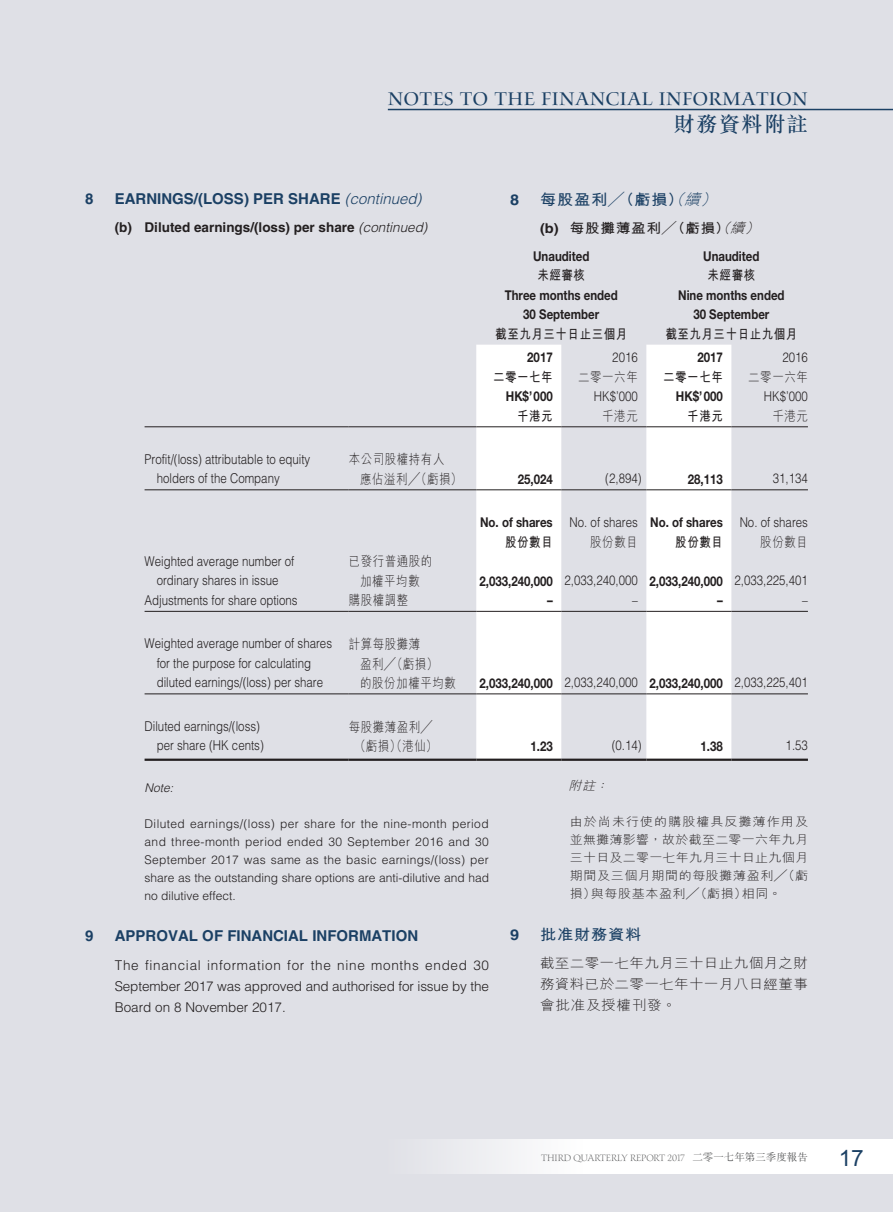
<style>
.page{position:relative;width:893px;height:1212px;background:#dfe0e6}
.page>*{position:absolute;margin:0;border:0;box-sizing:border-box;transform-origin:0 0}
.t1{font:700 22.5px "M Hei HK";color:#1b4064}
.t2{font:21px "Waters Titling Pro";letter-spacing:.025em;color:#1b4064}
.t3{font:500 21px "M Sung HK";letter-spacing:.075em;color:#1b4064}
.t4{font:700 15px "Helvetica LT Std";color:#1b4064}
.t5{font:700 15px "M Hei HK";letter-spacing:.05em;color:#1b4064;scale:1.08 1}
.t6{font:700 15px "Helvetica LT Std";color:#1b4064;scale:1.08 1}
.t7{font:300 13.5px/19.5px "Helvetica LT Std";color:#231f20;scale:.85 1}
.t8{font:700 13.5px/19.5px "Helvetica Neue LT Std";color:#231f20;text-align:center;scale:.85 1}
.t9{font:300 13.5px/21px "Helvetica LT Std";color:#231f20;text-align:justify}
.t10{font:300 13.5px/19.5px "M Hei HK";letter-spacing:.05em;color:#231f20;scale:.85 1}
.t11{font:700 13.5px "M Hei HK";letter-spacing:.05em;color:#231f20;scale:.85 1}
.t12{font:300 13.5px/21px "M Hei HK";letter-spacing:.05em;color:#231f20;text-align:justify;scale:1.08 1}
.t13{font:700 13.5px "Helvetica LT Std";color:#231f20}
.t14{font:700 13.5px "M Hei HK";letter-spacing:.05em;color:#231f20;scale:1.08 1}
.t15{font:300 12px/18px "Helvetica LT Std";color:#231f20;text-align:justify}
.t16{font:300 12px/18px "M Hei HK";letter-spacing:.05em;color:#231f20;text-align:justify;scale:1.08 1}
.t17{font:italic 300 12px "Helvetica LT Std";color:#231f20}
.t18{font:italic 300 12px "M Hei HK";color:#231f20;scale:1.08 1}
.t19{font:300 10.5px "Waters Titling Pro";letter-spacing:-.005em;color:#4b4c4d}
.s1{font-weight:300;font-style:italic}
.s2{font-family:"Helvetica LT Std"}
.s3{font-family:"Helvetica LT Std";font-weight:300}
.s4{font-family:"M Sung HK"}
</style>
<div class="page">
<div style="left:383px;top:1140px;width:510px;height:34px;background:linear-gradient(to right,#ebebef,#fff)"></div>
<hr style="left:388px;top:109px;width:505px;height:1px;background:#1b4064">
<svg style="left:476px;top:345px;width:255px;height:413px;fill:#fff"></svg>
<hr style="left:145px;top:426px;width:204px;height:1px;background:#231f20">
<hr style="left:349px;top:426px;width:127px;height:1px;background:#231f20">
<hr style="left:476px;top:426px;width:85px;height:1px;background:#231f20">
<hr style="left:561px;top:426px;width:85px;height:1px;background:#231f20">
<hr style="left:646px;top:426px;width:85px;height:1px;background:#231f20">
<hr style="left:731px;top:426px;width:77px;height:1px;background:#231f20">
<hr style="left:145px;top:489px;width:204px;height:1px;background:#231f20">
<hr style="left:349px;top:489px;width:127px;height:1px;background:#231f20">
<hr style="left:476px;top:489px;width:85px;height:1px;background:#231f20">
<hr style="left:561px;top:489px;width:85px;height:1px;background:#231f20">
<hr style="left:646px;top:489px;width:85px;height:1px;background:#231f20">
<hr style="left:731px;top:489px;width:77px;height:1px;background:#231f20">
<hr style="left:145px;top:611px;width:204px;height:1px;background:#231f20">
<hr style="left:349px;top:611px;width:127px;height:1px;background:#231f20">
<hr style="left:476px;top:611px;width:85px;height:1px;background:#231f20">
<hr style="left:561px;top:611px;width:85px;height:1px;background:#231f20">
<hr style="left:646px;top:611px;width:85px;height:1px;background:#231f20">
<hr style="left:731px;top:611px;width:77px;height:1px;background:#231f20">
<hr style="left:145px;top:693px;width:204px;height:1px;background:#231f20">
<hr style="left:349px;top:693px;width:127px;height:1px;background:#231f20">
<hr style="left:476px;top:693px;width:85px;height:1px;background:#231f20">
<hr style="left:561px;top:693px;width:85px;height:1px;background:#231f20">
<hr style="left:646px;top:693px;width:85px;height:1px;background:#231f20">
<hr style="left:731px;top:693px;width:77px;height:1px;background:#231f20">
<hr style="left:145px;top:758px;width:204px;height:3px;background:#231f20">
<hr style="left:349px;top:758px;width:127px;height:3px;background:#231f20">
<hr style="left:476px;top:758px;width:85px;height:3px;background:#231f20">
<hr style="left:561px;top:758px;width:85px;height:3px;background:#231f20">
<hr style="left:646px;top:758px;width:85px;height:3px;background:#231f20">
<hr style="left:731px;top:758px;width:77px;height:3px;background:#231f20">
<h2 class="t2" style="left:388px;top:87px;width:421px">NOTES TO THE FINANCIAL INFORMATION</h2>
<h2 class="t3" style="left:674px;top:109px;width:135px">財務資料附註</h2>
<p class="t4" style="left:85px;top:189px;width:10px">8</p>
<p class="t4" style="left:115px;top:189px;width:308px">EARNINGS/(LOSS) PER SHARE <span class="s1">(continued)</span></p>
<p class="t13" style="left:115px;top:219px;width:314px">(b) Diluted earnings/(loss) per share <span class="s1">(continued)</span></p>
<p class="t7" style="left:157px;top:449px;width:182px;text-indent:-12px">Profit/(loss) attributable to equity holders of the Company</p>
<p class="t10" style="left:360px;top:449px;width:121px;text-indent:-11px">本公司股權持有人<br>應佔溢利╱（虧損）</p>
<p class="t7" style="left:145px;top:551px;width:178px;text-align:center">Weighted average number of ordinary shares in issue</p>
<p class="t10" style="left:349px;top:551px;width:100px;text-align:center">已發行普通股的加權平均數</p>
<p class="t6" style="left:510px;top:190px;width:10px">8</p>
<p class="t5" style="left:540px;top:188px;width:170px">每股盈利╱（虧損）<span class="s1">（續）</span></p>
<p class="t14" style="left:540px;top:218px;width:209px"><span class="s2">(b)</span> 每股攤薄盈利╱（虧損）<span class="s1">（續）</span></p>
<p class="t8" style="left:533px;top:246px;width:68px">Unaudited</p>
<p class="t8" style="left:703px;top:246px;width:68px">Unaudited</p>
<p class="t11" style="left:537px;top:265px;width:58px">未經審核</p>
<p class="t11" style="left:708px;top:265px;width:58px">未經審核</p>
<p class="t8" style="left:505px;top:285px;width:135px">Three months ended<br>30 September</p>
<p class="t8" style="left:678px;top:285px;width:127px">Nine months ended<br>30 September</p>
<p class="t11" style="left:495px;top:324px;width:157px">截至九月三十日止三個月</p>
<p class="t11" style="left:665px;top:324px;width:157px">截至九月三十日止九個月</p>
<p class="t8" style="left:527px;top:347px;width:32px">2017</p>
<p class="t7" style="left:612px;top:347px;width:32px">2016</p>
<p class="t8" style="left:697px;top:347px;width:32px">2017</p>
<p class="t7" style="left:782px;top:347px;width:32px">2016</p>
<p class="t11" style="left:493px;top:367px;width:72px">二零一七年</p>
<p class="t10" style="left:578px;top:367px;width:72px">二零一六年</p>
<p class="t11" style="left:663px;top:367px;width:72px">二零一七年</p>
<p class="t10" style="left:748px;top:367px;width:72px">二零一六年</p>
<p class="t8" style="left:506px;top:386px;width:57px">HK$’000</p>
<p class="t7" style="left:594px;top:386px;width:53px">HK$’000</p>
<p class="t8" style="left:676px;top:386px;width:57px">HK$’000</p>
<p class="t7" style="left:764px;top:386px;width:53px">HK$’000</p>
<p class="t11" style="left:517px;top:406px;width:43px">千港元</p>
<p class="t10" style="left:602px;top:406px;width:43px">千港元</p>
<p class="t11" style="left:687px;top:406px;width:43px">千港元</p>
<p class="t10" style="left:772px;top:406px;width:43px">千港元</p>
<p class="t8" style="left:518px;top:469px;width:43px">25,024</p>
<p class="t7" style="left:605px;top:469px;width:44px">(2,894)</p>
<p class="t8" style="left:688px;top:469px;width:43px">28,113</p>
<p class="t7" style="left:773px;top:469px;width:43px">31,134</p>
<p class="t8" style="left:480px;top:513px;width:387px">No. of shares <span class="s3">No. of shares</span> No. of shares <span class="s3">No. of shares</span></p>
<p class="t11" style="left:505px;top:532px;width:58px">股份數目</p>
<p class="t10" style="left:590px;top:532px;width:58px">股份數目</p>
<p class="t11" style="left:675px;top:532px;width:58px">股份數目</p>
<p class="t10" style="left:760px;top:532px;width:58px">股份數目</p>
<p class="t8" style="left:479px;top:571px;width:388px">2,033,240,000 <span class="s3">2,033,240,000</span> 2,033,240,000 <span class="s3">2,033,225,401</span></p>
<p class="t7" style="left:145px;top:590px;width:182px">Adjustments for share options</p>
<p class="t10" style="left:349px;top:590px;width:72px">購股權調整</p>
<p class="t8" style="left:547px;top:591px;width:8px">–</p>
<p class="t7" style="left:632px;top:590px;width:8px">–</p>
<p class="t8" style="left:717px;top:591px;width:8px">–</p>
<p class="t7" style="left:802px;top:590px;width:8px">–</p>
<p class="t7" style="left:157px;top:634px;width:208px;text-indent:-12px">Weighted average number of shares for the purpose for calculating diluted earnings/(loss) per share</p>
<p class="t10" style="left:360px;top:634px;width:114px;text-indent:-11px">計算每股攤薄<br>盈利╱（虧損）<br>的股份加權平均數</p>
<p class="t8" style="left:479px;top:673px;width:388px">2,033,240,000 <span class="s3">2,033,240,000</span> 2,033,240,000 <span class="s3">2,033,225,401</span></p>
<p class="t7" style="left:145px;top:716px;width:142px;text-align:right">Diluted earnings/(loss) per share (HK cents)</p>
<p class="t10" style="left:349px;top:716px;width:106px;text-align:center">每股攤薄盈利╱（虧損）（港仙）</p>
<p class="t17" style="left:145px;top:780px;width:30px">Note:</p>
<p class="t15" style="left:145px;top:814px;width:346px">Diluted earnings/(loss) per share for the nine-month period and three-month period ended 30 September 2016 and 30<br>September 2017 was same as the basic earnings/(loss) per share as the outstanding share options are anti-dilutive and had no dilutive effect.</p>
<p class="t4" style="left:85px;top:927px;width:10px">9</p>
<p class="t4" style="left:115px;top:927px;width:305px">APPROVAL OF FINANCIAL INFORMATION</p>
<p class="t9" style="left:115px;top:954px;width:376px">The financial information for the nine months ended 30<br>September 2017 was approved and authorised for issue by the Board on 8 November 2017.</p>
<p class="t8" style="left:530px;top:736px;width:28px">1.23</p>
<p class="t7" style="left:612px;top:736px;width:37px">(0.14)</p>
<p class="t8" style="left:701px;top:736px;width:28px">1.38</p>
<p class="t7" style="left:786px;top:736px;width:28px">1.53</p>
<p class="t18" style="left:569px;top:777px;width:42px">附註：</p>
<p class="t16" style="left:570px;top:812px;width:222px">由於尚未行使的購股權具反攤薄作用及並無攤薄影響，故於截至二零一六年九月三十日及二零一七年九月三十日止九個月期間及三個月期間的每股攤薄盈利╱（虧損）與每股基本盈利╱（虧損）相同。</p>
<p class="t6" style="left:510px;top:925px;width:10px">9</p>
<p class="t5" style="left:540px;top:923px;width:95px">批准財務資料</p>
<p class="t12" style="left:540px;top:952px;width:250px">截至二零一七年九月三十日止九個月之財務資料已於二零一七年十一月八日經董事會批准及授權刊發。</p>
<p class="t19" style="left:541px;top:1151px;width:268px">THIRD QUARTERLY REPORT 2017 <span class="s4">二零一七年第三季度報告</span></p>
<h1 class="t1" style="left:839px;top:1141px;width:27px">17</h1>
</div>
